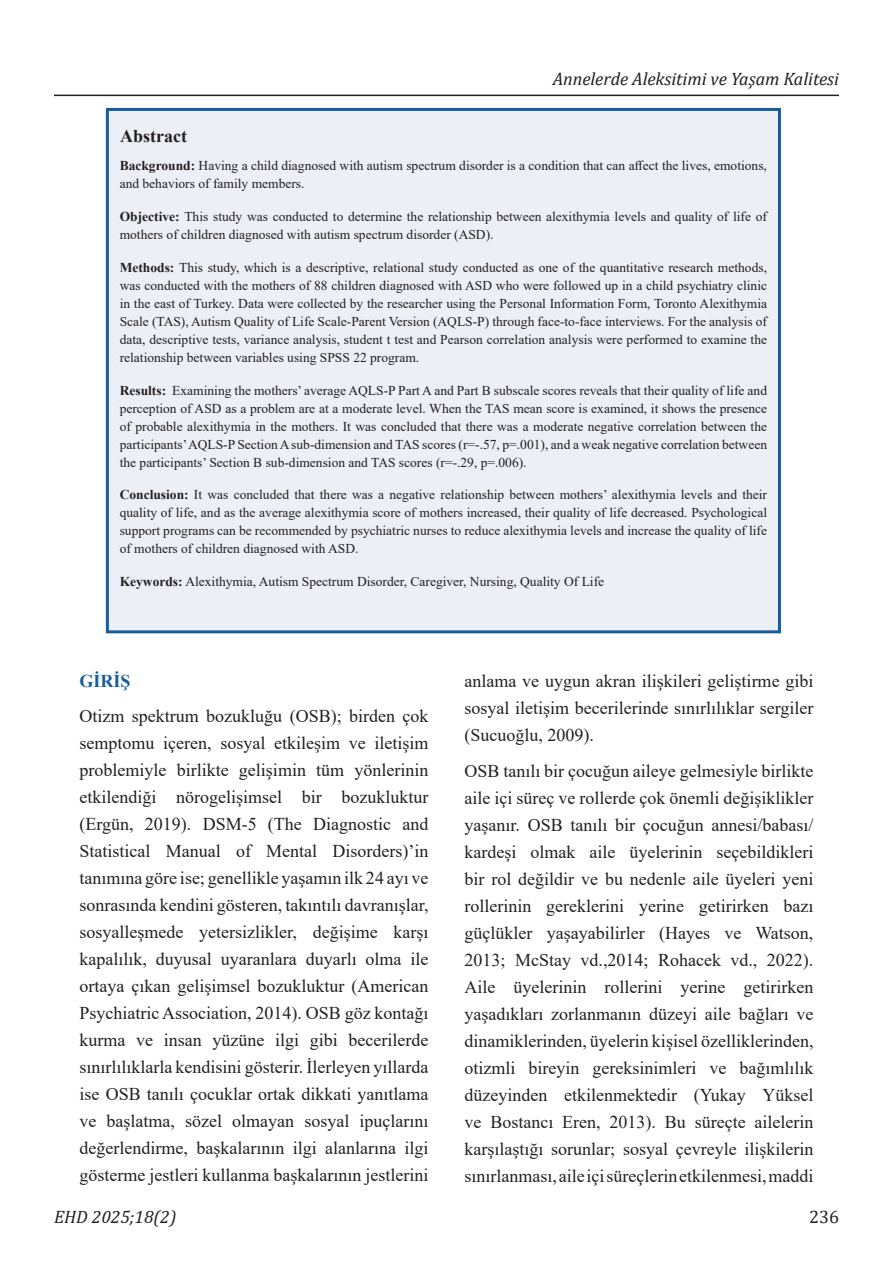
<style>
.page{position:relative;width:893px;height:1263px;background:#fff}
.page>*{position:absolute;margin:0;border:0;box-sizing:border-box;transform-origin:0 0}
.metin_gövde_EHD_2025{font:18px/27px "Times New Roman";color:#231f20;text-align:justify}
.t1{font:italic 18px "Cambria";color:#231f20}
.t2{font:700 18px "Times New Roman";color:#231f20}
.metin_gövde_başlık_1_EHD_2025{font:700 18px "Times New Roman";color:#175d9e}
.t3{font:18px "Cambria";color:#231f20}
.t4{font:13.5px/18px "Times New Roman";color:#231f20;text-align:justify}
.s1{font-weight:700}
.s2{color:#222}
</style>
<div class="page">
<div style="left:106px;top:108px;width:675px;height:525px;background:#eceff6;border:3px solid #175d9e"></div>
<hr style="left:54px;top:95px;width:785px;height:1px;background:#231f20">
<h1 class="t1" style="left:553px;top:66px;width:288px">Annelerde Aleksitimi ve Yaşam Kalitesi</h1>
<p class="t2" style="left:120px;top:123px;width:68px">Abstract</p>
<p class="t4" style="left:120px;top:156px;width:649px"><span class="s1">Background:</span> Having a child diagnosed with autism spectrum disorder is a condition that can affect the lives, emotions, and behaviors of family members.</p>
<p class="t4" style="left:120px;top:207px;width:649px"><span class="s1">Objective:</span> This study was conducted to determine the relationship between alexithymia levels and quality of life of mothers of children diagnosed with autism spectrum disorder (ASD).</p>
<p class="t4" style="left:120px;top:258px;width:649px"><span class="s1">Methods:</span> This study, which is a descriptive, relational study conducted as one of the quantitative research methods, was conducted with the mothers of 88 children diagnosed with ASD who were followed up in a child psychiatry clinic in the east of Turkey. Data were collected by the researcher using the Personal Information Form, Toronto Alexithymia Scale (TAS), Autism Quality of Life Scale-Parent Version (AQLS-P) through face-to-face interviews. For the analysis of data, descriptive tests, variance analysis, student t test and Pearson correlation analysis were performed to examine the relationship between variables using SPSS 22 program.</p>
<p class="t4" style="left:120px;top:381px;width:649px"><span class="s1">Results:</span> Examining the mothers’ average AQLS-P Part A and Part B subscale scores reveals that their quality of life and perception of ASD as a problem are at a moderate level. When the TAS mean score is examined, it shows the presence of probable alexithymia in the mothers. It was concluded that there was a moderate negative correlation between the participants’ AQLS-P Section A sub-dimension and TAS scores (r=-.57, p=.001), and a weak negative correlation between the participants’ Section B sub-dimension and TAS scores (r=-.29, p=.006).</p>
<p class="t4" style="left:120px;top:485px;width:649px"><span class="s1">Conclusion:</span> It was concluded that there was a negative relationship between mothers’ alexithymia levels and their quality of life, and as the average alexithymia score of mothers increased, their quality of life decreased. Psychological support programs can be recommended by psychiatric nurses to reduce alexithymia levels and increase the quality of life of mothers of children diagnosed with ASD.</p>
<p class="t4" style="left:120px;top:572px;width:486px"><span class="s1">Keywords:</span> Alexithymia, Autism Spectrum Disorder, Caregiver, Nursing, Quality Of Life</p>
<p class="metin_gövde_başlık_1_EHD_2025" style="left:80px;top:668px;width:53px">GİRİŞ</p>
<p class="metin_gövde_EHD_2025" style="left:80px;top:702px;width:350px">Otizm spektrum bozukluğu (OSB); birden çok semptomu içeren, sosyal etkileşim ve iletişim problemiyle birlikte gelişimin tüm yönlerinin etkilendiği nörogelişimsel bir bozukluktur (Ergün, 2019). DSM-5 (The Diagnostic and Statistical Manual of Mental Disorders)’in tanımına göre ise; genellikle yaşamın ilk 24 ayı ve sonrasında kendini gösteren, takıntılı davranışlar, sosyalleşmede yetersizlikler, değişime karşı kapalılık, duyusal uyaranlara duyarlı olma ile ortaya çıkan gelişimsel bozukluktur (American Psychiatric Association, 2014). OSB göz kontağı kurma ve insan yüzüne ilgi gibi becerilerde sınırlılıklarla kendisini gösterir. İlerleyen yıllarda ise OSB tanılı çocuklar ortak dikkati yanıtlama ve başlatma, sözel olmayan sosyal ipuçlarını değerlendirme, başkalarının ilgi alanlarına ilgi gösterme jestleri kullanma başkalarının jestlerini</p>
<p class="metin_gövde_EHD_2025" style="left:464px;top:667px;width:350px">anlama ve uygun akran ilişkileri geliştirme gibi sosyal iletişim becerilerinde sınırlılıklar sergiler (Sucuoğlu, 2009).</p>
<p class="metin_gövde_EHD_2025" style="left:464px;top:756px;width:350px">OSB tanılı bir çocuğun aileye gelmesiyle birlikte aile içi süreç ve rollerde çok önemli değişiklikler yaşanır. OSB tanılı bir çocuğun annesi/babası/ kardeşi olmak aile üyelerinin seçebildikleri bir rol değildir ve bu nedenle aile üyeleri yeni rollerinin gereklerini yerine getirirken bazı güçlükler yaşayabilirler (Hayes ve Watson, 2013; McStay vd.,2014; Rohacek vd., 2022).<br>Aile üyelerinin rollerini yerine getirirken yaşadıkları zorlanmanın düzeyi aile bağları ve dinamiklerinden, üyelerin kişisel özelliklerinden, otizmli bireyin gereksinimleri ve bağımlılık düzeyinden etkilenmektedir (<span class="s2">Yukay Yüksel ve Bostancı Eren, 2013).</span> Bu süreçte ailelerin karşılaştığı sorunlar; sosyal çevreyle ilişkilerin sınırlanması, aile içi süreçlerin etkilenmesi, maddi</p>
<h1 class="t1" style="left:54px;top:1204px;width:124px">EHD 2025;18(2)</h1>
<h1 class="t3" style="left:809px;top:1206px;width:31px">236</h1>
</div>
